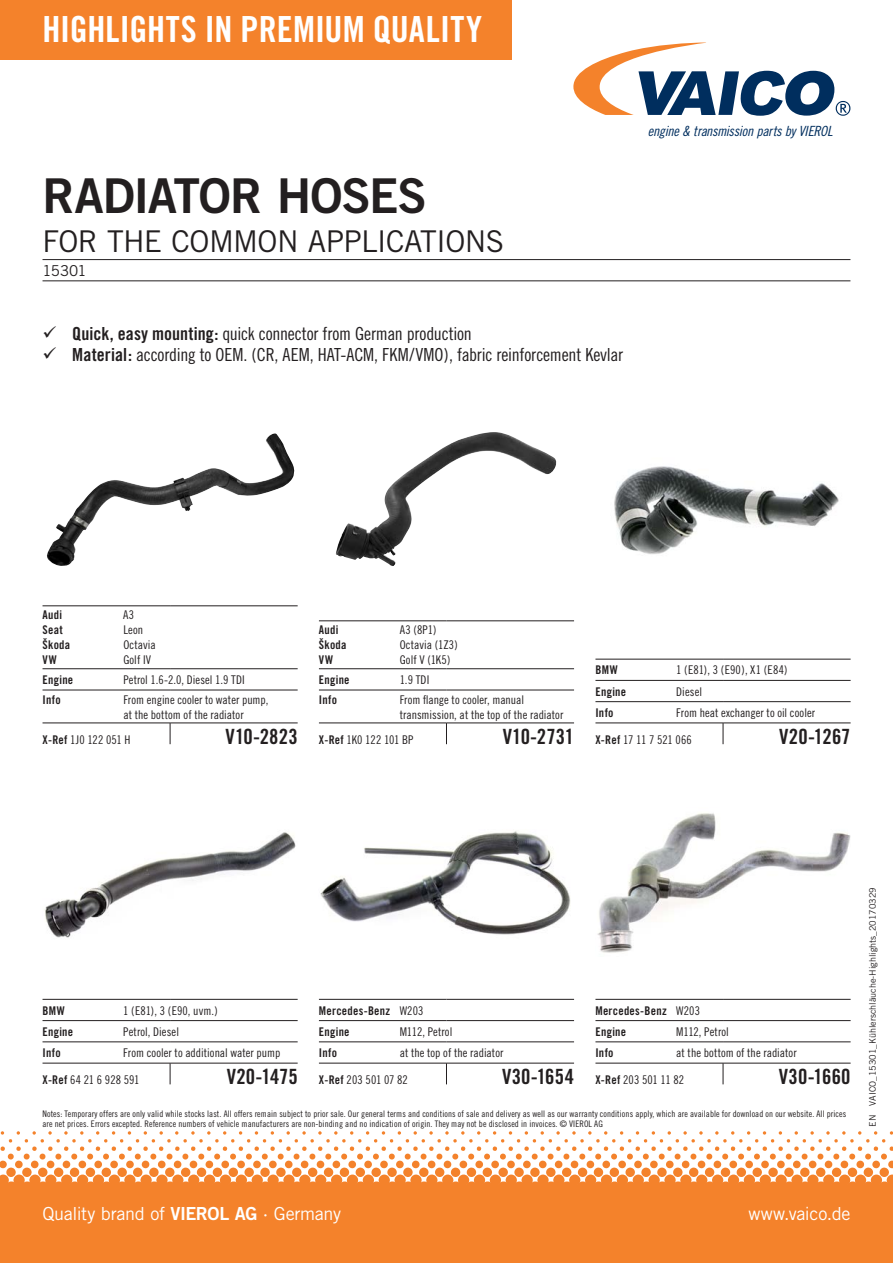
<style>
.page{position:relative;width:893px;height:1263px;background:#fff}
.page>*{position:absolute;margin:0;border:0;box-sizing:border-box;transform-origin:0 0}
.t1{font:48px "Trade Gothic Bold Two";letter-spacing:-.025em;color:#231f20}
.t2{font:36px "Trade Gothic Bold Cond Twenty";letter-spacing:.005em;color:#fff}
.t3{font:30px "Trade Gothic";letter-spacing:-.02em;color:#231f20}
.t4{font:21px "Trade Gothic Bold Cond Twenty";letter-spacing:.01em;color:#231f20}
.t5{font:18px "Trade Gothic Cond Eighteen";letter-spacing:-.01em;color:#231f20}
.t6{font:18px "Trade Gothic";letter-spacing:-.02em;color:#fff}
.t7{font:15px "Trade Gothic";letter-spacing:-.03em;color:#231f20}
.t8{font:14.1px "Trade Gothic Cond Eighteen Obl";letter-spacing:-.02em;color:#002e5e}
.t9{font:12px/15px "Trade Gothic Cond Eighteen";letter-spacing:.005em;color:#231f20}
.t10{font:12px/21.3px "Trade Gothic Bold Cond Twenty";letter-spacing:.025em;color:#231f20}
.t11{font:9px/10.4px "Trade Gothic Cond Eighteen";letter-spacing:.01em;color:#231f20}
.t12{font:9px "Trade Gothic";color:#231f20}
.s1{font-family:"Trade Gothic Bold Cond Twenty"}
.s2{font-family:"Trade Gothic Cond Eighteen"}
.s3{font-family:"Trade Gothic Bold Two"}
</style>
<div class="page">
<svg style="left:0;top:1131px;width:893px;height:54px"></svg>
<div style="left:0;top:1185px;width:893px;height:78px;background:#f4822b"></div>
<svg style="left:573px;top:43px;width:277px;height:73px"></svg>
<img style="left:47px;top:433px;width:248px;height:133px">
<img style="left:44px;top:832px;width:252px;height:106px">
<img style="left:336px;top:432px;width:221px;height:134px">
<img style="left:320px;top:831px;width:251px;height:104px">
<img style="left:614px;top:466px;width:225px;height:88px">
<img style="left:597px;top:813px;width:254px;height:140px">
<div style="left:0;top:0;width:512px;height:59px;background:#f4822b"></div>
<hr style="left:43px;top:259px;width:807px;height:1px;background:#231f20">
<hr style="left:43px;top:281px;width:807px;height:1px;background:#231f20">
<hr style="left:43px;top:605px;width:127px;height:1px;background:#231f20">
<hr style="left:170px;top:605px;width:128px;height:1px;background:#231f20">
<hr style="left:43px;top:668px;width:127px;height:1px;background:#231f20">
<hr style="left:170px;top:668px;width:128px;height:1px;background:#231f20">
<hr style="left:43px;top:690px;width:127px;height:1px;background:#231f20">
<hr style="left:170px;top:690px;width:128px;height:1px;background:#231f20">
<hr style="left:43px;top:723px;width:127px;height:1px;background:#231f20">
<hr style="left:170px;top:723px;width:128px;height:1px;background:#231f20">
<svg style="left:170px;top:723px;width:1px;height:21px"></svg>
<hr style="left:43px;top:999px;width:127px;height:1px;background:#231f20">
<hr style="left:170px;top:999px;width:128px;height:1px;background:#231f20">
<hr style="left:43px;top:1020px;width:127px;height:1px;background:#231f20">
<hr style="left:170px;top:1020px;width:128px;height:1px;background:#231f20">
<hr style="left:43px;top:1041px;width:127px;height:1px;background:#231f20">
<hr style="left:170px;top:1041px;width:128px;height:1px;background:#231f20">
<hr style="left:43px;top:1063px;width:127px;height:1px;background:#231f20">
<hr style="left:170px;top:1063px;width:128px;height:1px;background:#231f20">
<svg style="left:170px;top:1063px;width:1px;height:21px"></svg>
<hr style="left:319px;top:620px;width:127px;height:1px;background:#231f20">
<hr style="left:446px;top:620px;width:128px;height:1px;background:#231f20">
<hr style="left:319px;top:668px;width:127px;height:1px;background:#231f20">
<hr style="left:446px;top:668px;width:128px;height:1px;background:#231f20">
<hr style="left:319px;top:690px;width:127px;height:1px;background:#231f20">
<hr style="left:446px;top:690px;width:128px;height:1px;background:#231f20">
<hr style="left:319px;top:723px;width:127px;height:1px;background:#231f20">
<hr style="left:446px;top:723px;width:128px;height:1px;background:#231f20">
<svg style="left:446px;top:723px;width:1px;height:21px"></svg>
<hr style="left:319px;top:999px;width:127px;height:1px;background:#231f20">
<hr style="left:446px;top:999px;width:128px;height:1px;background:#231f20">
<hr style="left:319px;top:1020px;width:127px;height:1px;background:#231f20">
<hr style="left:446px;top:1020px;width:128px;height:1px;background:#231f20">
<hr style="left:319px;top:1041px;width:127px;height:1px;background:#231f20">
<hr style="left:446px;top:1041px;width:128px;height:1px;background:#231f20">
<hr style="left:319px;top:1063px;width:127px;height:1px;background:#231f20">
<hr style="left:446px;top:1063px;width:128px;height:1px;background:#231f20">
<svg style="left:446px;top:1063px;width:1px;height:21px"></svg>
<hr style="left:595px;top:659px;width:128px;height:1px;background:#231f20">
<hr style="left:723px;top:659px;width:128px;height:1px;background:#231f20">
<hr style="left:595px;top:680px;width:128px;height:1px;background:#231f20">
<hr style="left:723px;top:680px;width:128px;height:1px;background:#231f20">
<hr style="left:595px;top:701px;width:128px;height:1px;background:#231f20">
<hr style="left:723px;top:701px;width:128px;height:1px;background:#231f20">
<hr style="left:595px;top:723px;width:128px;height:1px;background:#231f20">
<hr style="left:723px;top:723px;width:128px;height:1px;background:#231f20">
<svg style="left:723px;top:723px;width:1px;height:21px"></svg>
<hr style="left:595px;top:999px;width:128px;height:1px;background:#231f20">
<hr style="left:723px;top:999px;width:128px;height:1px;background:#231f20">
<hr style="left:595px;top:1020px;width:128px;height:1px;background:#231f20">
<hr style="left:723px;top:1020px;width:128px;height:1px;background:#231f20">
<hr style="left:595px;top:1041px;width:128px;height:1px;background:#231f20">
<hr style="left:723px;top:1041px;width:128px;height:1px;background:#231f20">
<hr style="left:595px;top:1063px;width:128px;height:1px;background:#231f20">
<hr style="left:723px;top:1063px;width:128px;height:1px;background:#231f20">
<svg style="left:723px;top:1063px;width:1px;height:21px"></svg>
<h2 class="t2" style="left:43px;top:8px;width:441px">HIGHLIGHTS IN PREMIUM QUALITY</h2>
<h1 class="t1" style="left:43px;top:166px;width:386px">RADIATOR HOSES</h1>
<h3 class="t3" style="left:43px;top:223px;width:463px">FOR THE COMMON APPLICATIONS</h3>
<p class="t7" style="left:43px;top:262px;width:46px">15301</p>
<h3 class="t5" style="left:43px;top:323px;width:431px">✓ <span class="s1">Quick, easy mounting:</span> quick connector from German production</h3>
<h3 class="t5" style="left:43px;top:344px;width:582px">✓ <span class="s1">Material:</span> according to OEM. (CR, AEM, HAT-ACM, FKM/VMO), fabric reinforcement Kevlar</h3>
<p class="t8" style="left:648px;top:122px;width:186px">engine &amp; transmission parts by VIEROL</p>
<p class="t10" style="left:43px;top:604px;width:21px">Audi</p>
<p class="t9" style="left:123px;top:608px;width:12px">A3</p>
<p class="t10" style="left:43px;top:619px;width:22px">Seat</p>
<p class="t9" style="left:123px;top:623px;width:21px">Leon</p>
<p class="t10" style="left:43px;top:634px;width:29px">Škoda</p>
<p class="t9" style="left:123px;top:638px;width:34px">Octavia</p>
<p class="t10" style="left:43px;top:649px;width:16px">VW</p>
<p class="t9" style="left:123px;top:653px;width:29px">Golf IV</p>
<p class="t10" style="left:43px;top:669px;width:32px">Engine</p>
<p class="t9" style="left:123px;top:672px;width:123px">Petrol 1.6-2.0, Diesel 1.9 TDI</p>
<p class="t10" style="left:43px;top:689px;width:20px">Info</p>
<p class="t9" style="left:123px;top:692px;width:147px">From engine cooler to water pump, at the bottom of the radiator</p>
<p class="t9" style="left:43px;top:732px;width:89px"><span class="s1">X-Ref</span> 1J0 122 051 H</p>
<h3 class="t4" style="left:225px;top:724px;width:74px">V10-2823</h3>
<p class="t10" style="left:319px;top:619px;width:21px">Audi</p>
<p class="t9" style="left:400px;top:623px;width:38px">A3 (8P1)</p>
<p class="t10" style="left:319px;top:634px;width:29px">Škoda</p>
<p class="t9" style="left:400px;top:638px;width:60px">Octavia (1Z3)</p>
<p class="t10" style="left:319px;top:649px;width:16px">VW</p>
<p class="t9" style="left:400px;top:653px;width:52px">Golf V (1K5)</p>
<p class="t10" style="left:319px;top:669px;width:32px">Engine</p>
<p class="t9" style="left:400px;top:672px;width:31px">1.9 TDI</p>
<p class="t10" style="left:319px;top:689px;width:20px">Info</p>
<p class="t9" style="left:400px;top:692px;width:165px">From flange to cooler, manual transmission, at the top of the radiator</p>
<p class="t9" style="left:319px;top:732px;width:96px"><span class="s1">X-Ref</span> 1K0 122 101 BP</p>
<h3 class="t4" style="left:503px;top:724px;width:73px">V10-2731</h3>
<p class="t10" style="left:595px;top:659px;width:24px">BMW</p>
<p class="t9" style="left:676px;top:662px;width:113px">1 (E81), 3 (E90), X1 (E84)</p>
<p class="t10" style="left:595px;top:681px;width:32px">Engine</p>
<p class="t9" style="left:676px;top:684px;width:27px">Diesel</p>
<p class="t10" style="left:595px;top:702px;width:20px">Info</p>
<p class="t9" style="left:676px;top:705px;width:140px">From heat exchanger to oil cooler</p>
<p class="t9" style="left:595px;top:732px;width:98px"><span class="s1">X-Ref</span> 17 11 7 521 066</p>
<h3 class="t4" style="left:779px;top:724px;width:73px">V20-1267</h3>
<p class="t10" style="left:43px;top:1000px;width:24px">BMW</p>
<p class="t9" style="left:123px;top:1003px;width:96px">1 (E81), 3 (E90, uvm.)</p>
<p class="t10" style="left:43px;top:1021px;width:32px">Engine</p>
<p class="t9" style="left:123px;top:1024px;width:57px">Petrol, Diesel</p>
<p class="t10" style="left:43px;top:1042px;width:20px">Info</p>
<p class="t9" style="left:123px;top:1045px;width:159px">From cooler to additional water pump</p>
<p class="t9" style="left:43px;top:1072px;width:98px"><span class="s1">X-Ref</span> 64 21 6 928 591</p>
<h3 class="t4" style="left:227px;top:1064px;width:72px">V20-1475</h3>
<p class="t10" style="left:319px;top:1000px;width:106px">Mercedes-Benz <span class="s2">W203<br></span>Engine</p>
<p class="t9" style="left:400px;top:1024px;width:54px">M112, Petrol</p>
<p class="t10" style="left:595px;top:1000px;width:106px">Mercedes-Benz <span class="s2">W203<br></span>Engine</p>
<p class="t9" style="left:676px;top:1024px;width:54px">M112, Petrol</p>
<p class="t10" style="left:319px;top:1042px;width:20px">Info</p>
<p class="t9" style="left:400px;top:1045px;width:105px">at the top of the radiator</p>
<p class="t9" style="left:319px;top:1072px;width:91px"><span class="s1">X-Ref</span> 203 501 07 82</p>
<h3 class="t4" style="left:502px;top:1064px;width:73px">V30-1654</h3>
<p class="t10" style="left:595px;top:1042px;width:20px">Info</p>
<p class="t9" style="left:676px;top:1045px;width:122px">at the bottom of the radiator</p>
<p class="t9" style="left:595px;top:1072px;width:90px"><span class="s1">X-Ref</span> 203 501 11 82</p>
<h3 class="t4" style="left:779px;top:1064px;width:73px">V30-1660</h3>
<p class="t11" style="left:43px;top:1108px;width:805px">Notes: Temporary offers are only valid while stocks last. All offers remain subject to prior sale. Our general terms and conditions of sale and delivery as well as our warranty conditions apply, which are available for download on our website. All prices are net prices. Errors excepted. Reference numbers of vehicle manufacturers are non-binding and no indication of origin. They may not be disclosed in invoices. © VIEROL AG</p>
<p class="t12" style="left:867px;top:1106px;width:220px;rotate:-90deg">VAICO_15301_Kühlerschläuche-Highlights_20170329</p>
<p class="t12" style="left:867px;top:1127px;width:14px;rotate:-90deg">EN</p>
<h3 class="t6" style="left:43px;top:1203px;width:300px">Quality brand of <span class="s3">VIEROL AG</span> · Germany</h3>
<h3 class="t6" style="left:748px;top:1203px;width:104px">www.vaico.de</h3>
</div>
